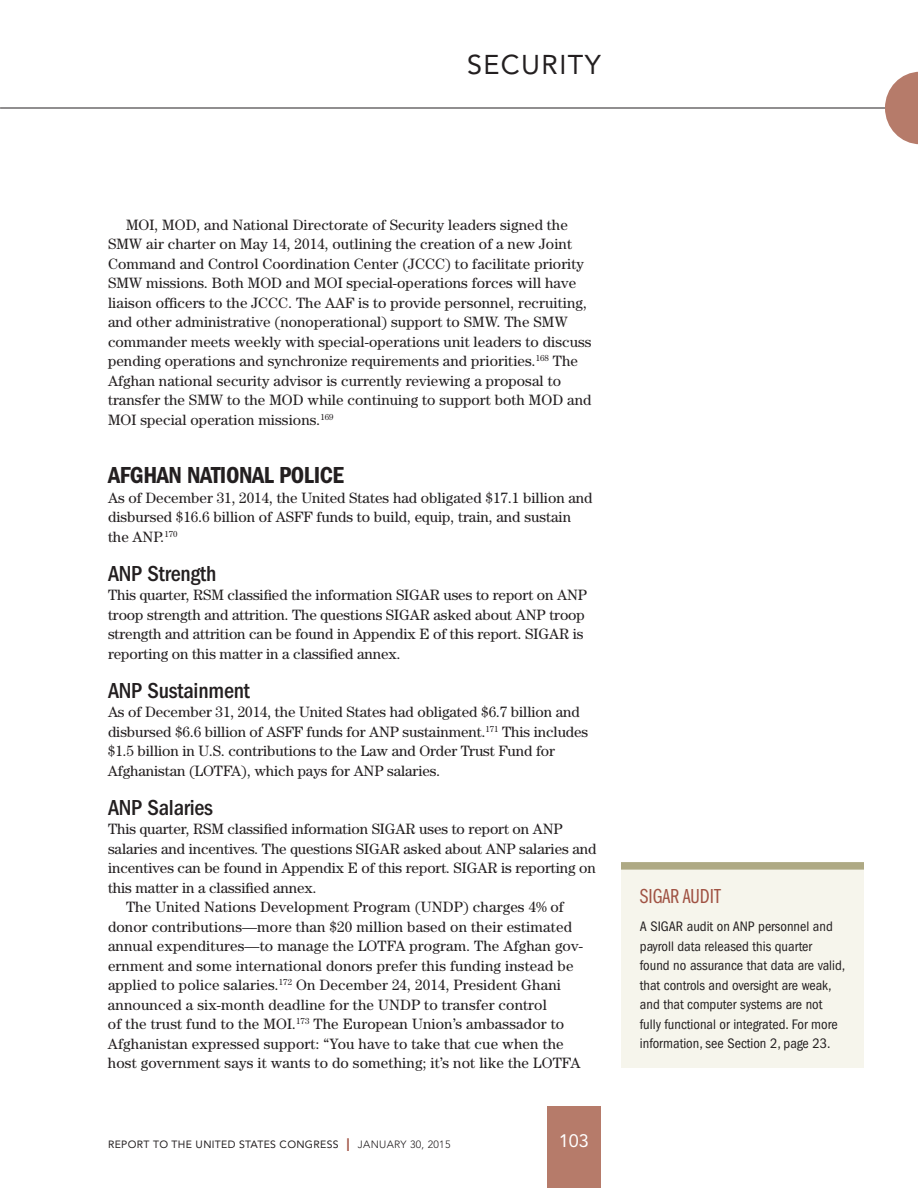
<style>
.page{position:relative;width:918px;height:1188px;background:#fff}
.page>*{position:absolute;margin:0;border:0;box-sizing:border-box;transform-origin:0 0}
.t1{font:27px "Avenir LT Std";letter-spacing:.05em;color:#231f20}
.t2{font:24px "ITC Franklin Gothic Std Dm Cd";letter-spacing:-.02em;color:#231f20}
.t3{font:500 condensed 22.5px "ITC Franklin Gothic Std";letter-spacing:-.01em;color:#231f20}
.t4{font:21px "ITC Franklin Gothic Std Bk Cp";color:#a05243}
.t5{font:18px "Avenir LT Std";color:#fff}
.t6{font:15px/19.5px "Century Std";letter-spacing:.005em;color:#231f20}
.t7{font:condensed 14.25px/19.5px "ITC Franklin Gothic Std";color:#231f20}
.t8{font:10.5px "Avenir LT Std";letter-spacing:.03em;color:#231f20}
.s1{font-size:18px;color:#a05243}
.s2{font-weight:300}
</style>
<div class="page">
<hr style="left:0;top:108px;width:918px;height:1px;background:#231f20">
<svg style="left:885px;top:72px;width:33px;height:72px"></svg>
<div style="left:547px;top:1107px;width:54px;height:81px;background:#b67b6a"></div>
<div style="left:621px;top:862px;width:243px;height:206px;background:#f6f5ec"></div>
<div style="left:621px;top:862px;width:243px;height:8px;background:#aea984"></div>
<h1 class="t1" style="left:467px;top:49px;width:135px">SECURITY</h1>
<p class="t6" style="left:108px;top:214px;width:485px;text-indent:18px">MOI, MOD, and National Directorate of Security leaders signed the SMW air charter on May 14, 2014, outlining the creation of a new Joint Command and Control Coordination Center (JCCC) to facilitate priority SMW missions. Both MOD and MOI special-operations forces will have liaison officers to the JCCC. The AAF is to provide personnel, recruiting, and other administrative (nonoperational) support to SMW. The SMW commander meets weekly with special-operations unit leaders to discuss pending operations and synchronize requirements and priorities.<sup>168</sup> The Afghan national security advisor is currently reviewing a proposal to transfer the SMW to the MOD while continuing to support both MOD and MOI special operation missions.<sup>169</sup></p>
<h2 class="t2" style="left:108px;top:461px;width:195px">AFGHAN NATIO NAL POLIC</h2>
<h2 class="t2" style="left:332px;top:461px;width:13px">E</h2>
<p class="t6" style="left:108px;top:487px;width:486px">As of December 31, 2014, the United States had obligated $17.1 billion and disbursed $16.6 billion of ASFF funds to build, equip, train, and sustain the ANP.<sup>170</sup></p>
<h3 class="t3" style="left:108px;top:560px;width:110px">ANP Strength</h3>
<p class="t6" style="left:108px;top:585px;width:480px">This quarter, RSM classified the information SIGAR uses to report on ANP troop strength and attrition. The questions SIGAR asked about ANP troop strength and attrition can be found in Appendix E of this report. SIGAR is reporting on this matter in a classified annex.</p>
<h3 class="t3" style="left:108px;top:677px;width:144px">ANP Sustainment</h3>
<p class="t6" style="left:108px;top:702px;width:482px">As of December 31, 2014, the United States had obligated $6.7 billion and disbursed $6.6 billion of ASFF funds for ANP sustainment.<sup>171</sup> This includes $1.5 billion in U.S. contributions to the Law and Order Trust Fund for Afghanistan (LOTFA), which pays for ANP salaries.</p>
<h3 class="t3" style="left:108px;top:794px;width:107px">ANP Salaries</h3>
<p class="t6" style="left:108px;top:819px;width:456px">This quarter, RSM classified information SIGAR uses to report on ANP</p>
<p class="t6" style="left:108px;top:838px;width:490px">salaries and incentives. The questions SIGAR asked about ANP salaries and</p>
<p class="t6" style="left:108px;top:858px;width:489px">incentives can be found in Appendix E of this report. SIGAR is reporting on</p>
<p class="t6" style="left:108px;top:877px;width:210px">this matter in a classified annex.</p>
<p class="t6" style="left:126px;top:897px;width:439px">The United Nations Development Program (UNDP) charges 4% of</p>
<p class="t6" style="left:108px;top:916px;width:466px">donor contributions—more than $20 million based on their estimated</p>
<p class="t6" style="left:108px;top:936px;width:476px">annual expenditures—to manage the LOTFA program. The Afghan gov-</p>
<p class="t6" style="left:108px;top:955px;width:467px">ernment and some international donors prefer this funding instead be</p>
<p class="t6" style="left:108px;top:975px;width:455px">applied to police salaries.<sup>172</sup> On December 24, 2014, President Ghani</p>
<p class="t6" style="left:108px;top:994px;width:440px">announced a six-month deadline for the UNDP to transfer control</p>
<p class="t6" style="left:108px;top:1014px;width:458px">of the trust fund to the MOI.<sup>173</sup> The European Union’s ambassador to</p>
<p class="t6" style="left:108px;top:1033px;width:457px">Afghanistan expressed support: “You have to take that cue when the</p>
<p class="t6" style="left:108px;top:1053px;width:474px">host government says it wants to do something; it’s not like the LOTFA</p>
<p class="t8" style="left:108px;top:1138px;width:344px">REPORT TO THE UNITED STATES CONGRESS <span class="s1">I</span> <span class="s2">JANUARY 30, 2015</span></p>
<p class="t5" style="left:559px;top:1131px;width:32px">103</p>
<h3 class="t4" style="left:640px;top:885px;width:83px">SIGAR Audit</h3>
<p class="t7" style="left:640px;top:917px;width:207px">A SIGAR audit on ANP personnel and payroll data released this quarter found no assurance that data are valid, that controls and oversight are weak, and that computer systems are not fully functional or integrated. For more information, see Section 2, page 23.</p>
</div>
